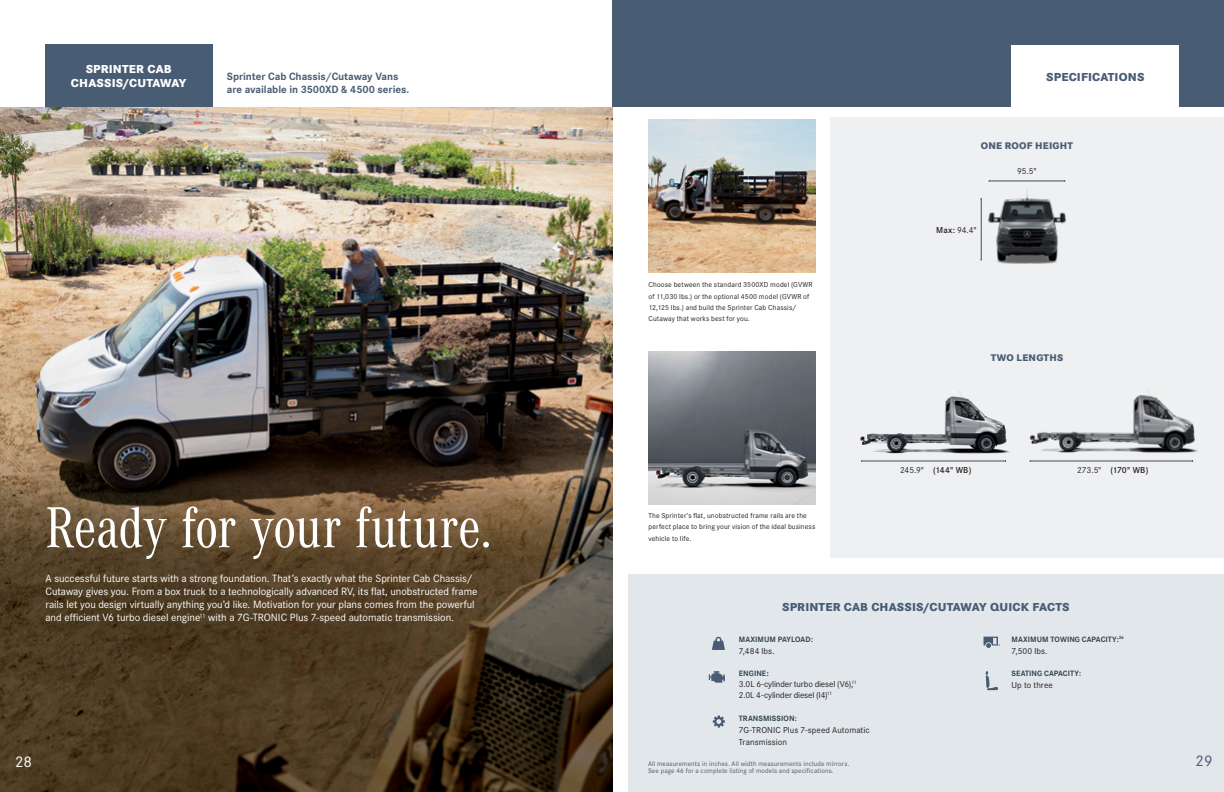
<style>
.page{position:relative;width:1224px;height:792px;background:#fff}
.page>*{position:absolute;margin:0;border:0;box-sizing:border-box;transform-origin:0 0}
.t1{font:60px "Corporate A Con T";letter-spacing:-.015em;color:#fff}
.t2{font:16px "Corporate S";color:#fff}
.t3{font:16px "Corporate S";color:#485c73}
._03_table_tech_left{font:800 12px "Corporate S";letter-spacing:.015em;color:#485c73}
.t4{font:800 12px/14px "Corporate S";letter-spacing:.015em;color:#fff;text-align:center}
.t5{font:11px/13px "Corporate S";letter-spacing:-.005em;color:#fff}
._03_table_tech_left-2{font:700 11px/13px "Corporate S";letter-spacing:-.005em;color:#485c73}
._03_table_tech_left-3{font:800 10px "Corporate S";letter-spacing:.02em;color:#485c73}
._03_table_tech_left-4{font:9px/11px "Corporate S";letter-spacing:.005em;color:#231f20}
._03_table_tech_left-5{font:600 9px "Corporate S";letter-spacing:-.01em;color:#231f20}
._03_table_tech_left-6{font:700 8px "Corporate S";letter-spacing:.005em;color:#34444e}
._03_table_tech_left-7{font:7.5px/11.3px "Corporate S";letter-spacing:.015em;color:#231f20}
.t6{font:7px/7.5px "Corporate S";letter-spacing:.02em;color:#57595b}
.s1{font-weight:600}
.s2{font-weight:400}
.s3{color:#231f20}
</style>
<div class="page">
<img style="left:0;top:107px;width:612px;height:685px">
<div style="left:45px;top:44px;width:167px;height:63px;background:#485c73"></div>
<div style="left:628px;top:574px;width:596px;height:218px;background:#e1e7eb"></div>
<div style="left:830px;top:117px;width:394px;height:441px;background:#eef0f2"></div>
<div style="left:612px;top:0;width:612px;height:107px;background:#485c73"></div>
<div style="left:1012px;top:45px;width:167px;height:63px;background:#fff"></div>
<img style="left:648px;top:351px;width:167px;height:153px">
<img style="left:648px;top:119px;width:167px;height:153px">
<img style="left:980px;top:180px;width:86px;height:84px">
<hr style="left:989px;top:181px;width:76px;height:1px;background:#4c4c58">
<hr style="left:981px;top:199px;width:1px;height:61px;background:#4c4c58">
<img style="left:860px;top:391px;width:139px;height:71px">
<img style="left:999px;top:390px;width:199px;height:72px">
<svg style="left:712px;top:637px;width:13px;height:13px"></svg>
<svg style="left:709px;top:671px;width:16px;height:12px"></svg>
<svg style="left:713px;top:716px;width:12px;height:12px"></svg>
<svg style="left:984px;top:637px;width:16px;height:11px"></svg>
<svg style="left:986px;top:671px;width:12px;height:19px"></svg>
<p class="t4" style="left:71px;top:61px;width:117px">SPRINTER CAB<br>CHASSIS/CUTAWAY</p>
<p class="_03_table_tech_left-2" style="left:227px;top:70px;width:184px">Sprinter Cab Chassis/Cutaway Vans are available in 3500XD &amp; 4500 series.</p>
<p class="t1" style="left:46px;top:495px;width:448px">Ready for your future.</p>
<p class="t5" style="left:46px;top:572px;width:433px">A successful future starts with a strong foundation. That’s exactly what the Sprinter Cab Chassis/ Cutaway gives you. From a box truck to a technologically advanced RV, its flat, unobstructed frame rails let you design virtually anything you’d like. Motivation for your plans comes from the powerful and efficient V6 turbo diesel engine<sup>11</sup> with a 7G-TRONIC Plus 7-speed automatic transmission.</p>
<p class="_03_table_tech_left" style="left:1046px;top:68px;width:100px">SPECIFICATIONS</p>
<p class="_03_table_tech_left-3" style="left:981px;top:139px;width:94px">ONE ROOF HEIGHT</p>
<p class="_03_table_tech_left-7" style="left:648px;top:279px;width:166px">Choose between the standard 3500XD model (GVWR of 11,030 lbs.) or the optional 4500 model (GVWR of 12,125 lbs.) and build the Sprinter Cab Chassis/ Cutaway that works best for you.</p>
<p class="_03_table_tech_left-7" style="left:648px;top:510px;width:168px">The Sprinter’s flat, unobstructed frame rails are the perfect place to bring your vision of the ideal business vehicle to life.</p>
<p class="_03_table_tech_left-4" style="left:936px;top:224px;width:42px"><span class="s1">Max:</span> 94.4"</p>
<p class="_03_table_tech_left-4" style="left:1017px;top:165px;width:21px">95.5"</p>
<p class="_03_table_tech_left-3" style="left:991px;top:351px;width:74px">TWO LENGTHS</p>
<p class="_03_table_tech_left-5" style="left:900px;top:465px;width:73px"><span class="s2">245.9"</span> (144" WB)</p>
<p class="_03_table_tech_left-5" style="left:1077px;top:465px;width:73px"><span class="s2">273.5"</span> (170" WB)</p>
<p class="_03_table_tech_left" style="left:782px;top:598px;width:289px">SPRINTER CAB CHASSIS/CUTAWAY QUICK FACTS</p>
<p class="_03_table_tech_left-6" style="left:739px;top:635px;width:76px">MAXIMUM PAYLOAD:</p>
<p class="_03_table_tech_left-4" style="left:739px;top:645px;width:37px">7,484 lbs.</p>
<p class="_03_table_tech_left-6" style="left:739px;top:669px;width:31px">ENGINE<span class="s3">:</span></p>
<p class="_03_table_tech_left-4" style="left:739px;top:678px;width:119px">3.0L 6-cylinder turbo diesel (V6),<sup>11<br></sup>2.0L 4-cylinder diesel (I4)<sup>11</sup></p>
<p class="_03_table_tech_left-6" style="left:739px;top:714px;width:60px">TRANSMISSION:</p>
<p class="_03_table_tech_left-4" style="left:739px;top:723px;width:132px;line-height:12px">7G-TRONIC Plus 7-speed Automatic<br>Transmission</p>
<p class="_03_table_tech_left-6" style="left:1012px;top:635px;width:114px">MAXIMUM TOWING CAPACITY:<sup>26</sup></p>
<p class="_03_table_tech_left-4" style="left:1012px;top:645px;width:37px">7,500 lbs.</p>
<p class="_03_table_tech_left-6" style="left:1012px;top:669px;width:71px">SEATING CAPACITY:</p>
<p class="_03_table_tech_left-4" style="left:1012px;top:679px;width:43px">Up to three</p>
<h2 class="t2" style="left:15px;top:751px;width:19px">28</h2>
<h2 class="t3" style="left:1196px;top:750px;width:19px">29</h2>
<p class="t6" style="left:648px;top:760px;width:203px">All measurements in inches. All width measurements include mirrors.<br>See page 46 for a complete listing of models and specifications.</p>
</div>
